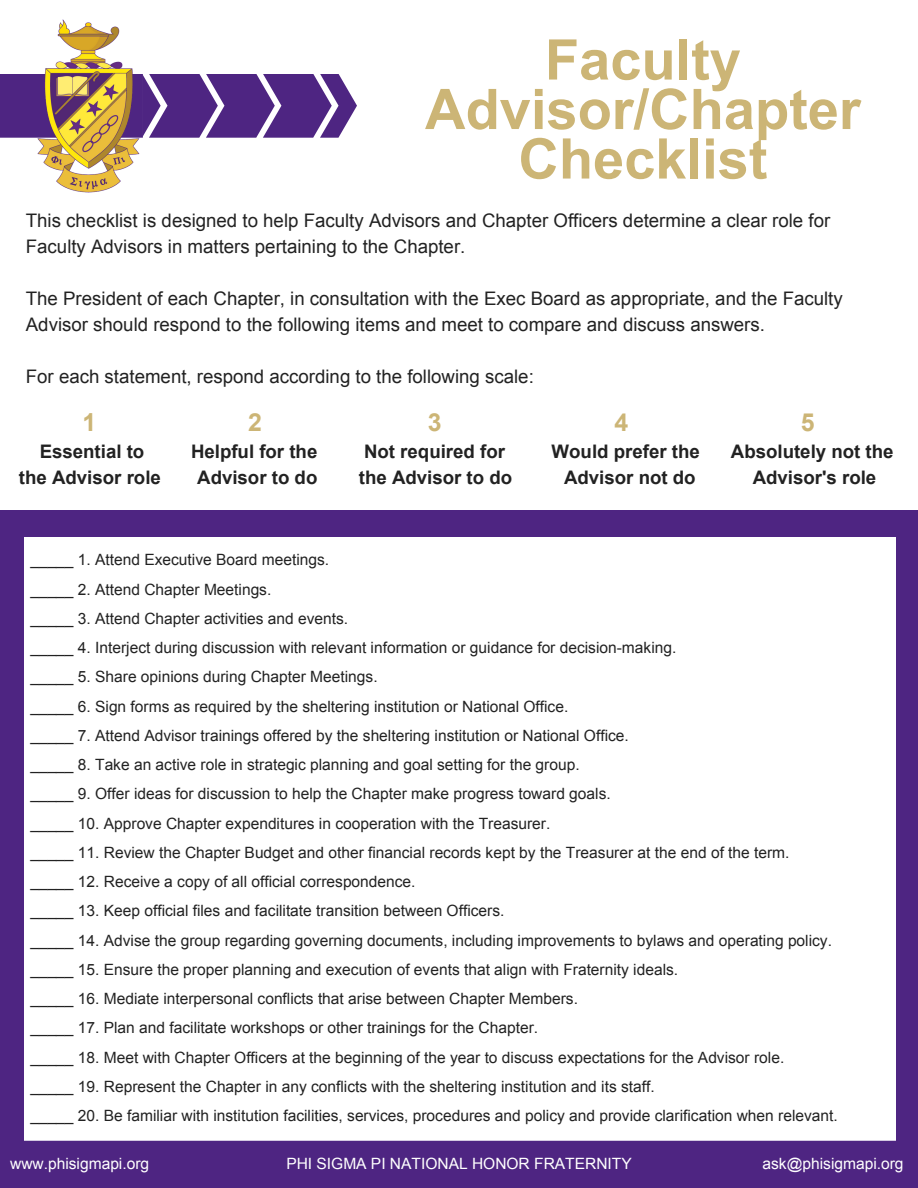
<style>
.page{position:relative;width:918px;height:1188px;background:#fff}
.page>*{position:absolute;margin:0;border:0;box-sizing:border-box;transform-origin:0 0}
.t1{font:700 55.95px/49.5px "Arial";color:#ccb576;text-align:center}
.t2{font:700 24.9px "Arial";color:#ccb576}
.t3{font:18.75px/25.8px "Arial";color:#222}
.t4{font:700 18.75px "Arial";color:#222}
.t5{font:15.6px/29.2px "Arial";color:#222}
.t6{font:15.6px "Arial";color:#fff}
</style>
<div class="page">
<svg style="left:0;top:74px;width:357px;height:64px;background:#684594"></svg>
<img style="left:10px;top:19px;width:157px;height:174px">
<div style="left:0;top:535px;width:23px;height:627px;background:#4e2582"></div>
<div style="left:896px;top:535px;width:22px;height:627px;background:#4e2582"></div>
<div style="left:896px;top:510px;width:22px;height:26px;background:#4e2582"></div>
<div style="left:0;top:510px;width:23px;height:26px;background:#4e2582"></div>
<div style="left:22px;top:510px;width:876px;height:26px;background:#4e2582"></div>
<div style="left:0;top:1141px;width:918px;height:47px;background:#4e2582"></div>
<h1 class="t1" style="left:425px;top:35px;width:437px">Faculty<br>Advisor/Chapter<br>Checklist</h1>
<p class="t3" style="left:26px;top:208px;width:806px">This checklist is designed to help Faculty Advisors and Chapter Officers determine a clear role for<br>Faculty Advisors in matters pertaining to the Chapter.</p>
<p class="t3" style="left:26px;top:285px;width:818px">The President of each Chapter, in consultation with the Exec Board as appropriate, and the Faculty<br>Advisor should respond to the following items and meet to compare and discuss answers.</p>
<p class="t3" style="left:26px;top:363px;width:509px">For each statement, respond according to the following scale:</p>
<h2 class="t2" style="left:82px;top:408px;width:15px">1</h2>
<h2 class="t2" style="left:248px;top:408px;width:15px">2</h2>
<h2 class="t2" style="left:428px;top:408px;width:15px">3</h2>
<h2 class="t2" style="left:614px;top:408px;width:15px">4</h2>
<h2 class="t2" style="left:801px;top:408px;width:15px">5</h2>
<p class="t4" style="left:40px;top:441px;width:106px">Essential to</p>
<p class="t4" style="left:191px;top:441px;width:128px">Helpful for the</p>
<p class="t4" style="left:364px;top:441px;width:142px">Not required for</p>
<p class="t4" style="left:552px;top:441px;width:150px">Would prefer the</p>
<p class="t4" style="left:731px;top:441px;width:164px">Absolutely not the</p>
<p class="t4" style="left:19px;top:467px;width:143px">the Advisor role</p>
<p class="t4" style="left:197px;top:467px;width:122px">Advisor to do</p>
<p class="t4" style="left:359px;top:467px;width:155px">the Advisor to do</p>
<p class="t4" style="left:564px;top:467px;width:133px">Advisor not do</p>
<p class="t4" style="left:753px;top:467px;width:125px">Advisor's role</p>
<p class="t5" style="left:30px;top:545px;width:809px">_____ 1. Attend Executive Board meetings.<br>_____ 2. Attend Chapter Meetings.<br>_____ 3. Attend Chapter activities and events.<br>_____ 4. Interject during discussion with relevant information or guidance for decision-making.<br>_____ 5. Share opinions during Chapter Meetings.<br>_____ 6. Sign forms as required by the sheltering institution or National Office.<br>_____ 7. Attend Advisor trainings offered by the sheltering institution or National Office.<br>_____ 8. Take an active role in strategic planning and goal setting for the group.<br>_____ 9. Offer ideas for discussion to help the Chapter make progress toward goals.<br>_____ 10. Approve Chapter expenditures in cooperation with the Treasurer.<br>_____ 11. Review the Chapter Budget and other financial records kept by the Treasurer at the end of the term.<br>_____ 12. Receive a copy of all official correspondence.<br>_____ 13. Keep official files and facilitate transition between Officers.<br>_____ 14. Advise the group regarding governing documents, including improvements to bylaws and operating policy. _____ 15. Ensure the proper planning and execution of events that align with Fraternity ideals.<br>_____ 16. Mediate interpersonal conflicts that arise between Chapter Members.<br>_____ 17. Plan and facilitate workshops or other trainings for the Chapter.<br>_____ 18. Meet with Chapter Officers at the beginning of the year to discuss expectations for the Advisor role.<br>_____ 19. Represent the Chapter in any conflicts with the sheltering institution and its staff.<br>_____ 20. Be familiar with institution facilities, services, procedures and policy and provide clarification when relevant.</p>
<p class="t6" style="left:10px;top:1155px;width:141px">www.phisigmapi.org</p>
<p class="t6" style="left:286px;top:1155px;width:347px">PHI SIGMA PI NATIONAL HONOR FRATERNITY</p>
<p class="t6" style="left:763px;top:1155px;width:143px">ask@phisigmapi.org</p>
</div>
